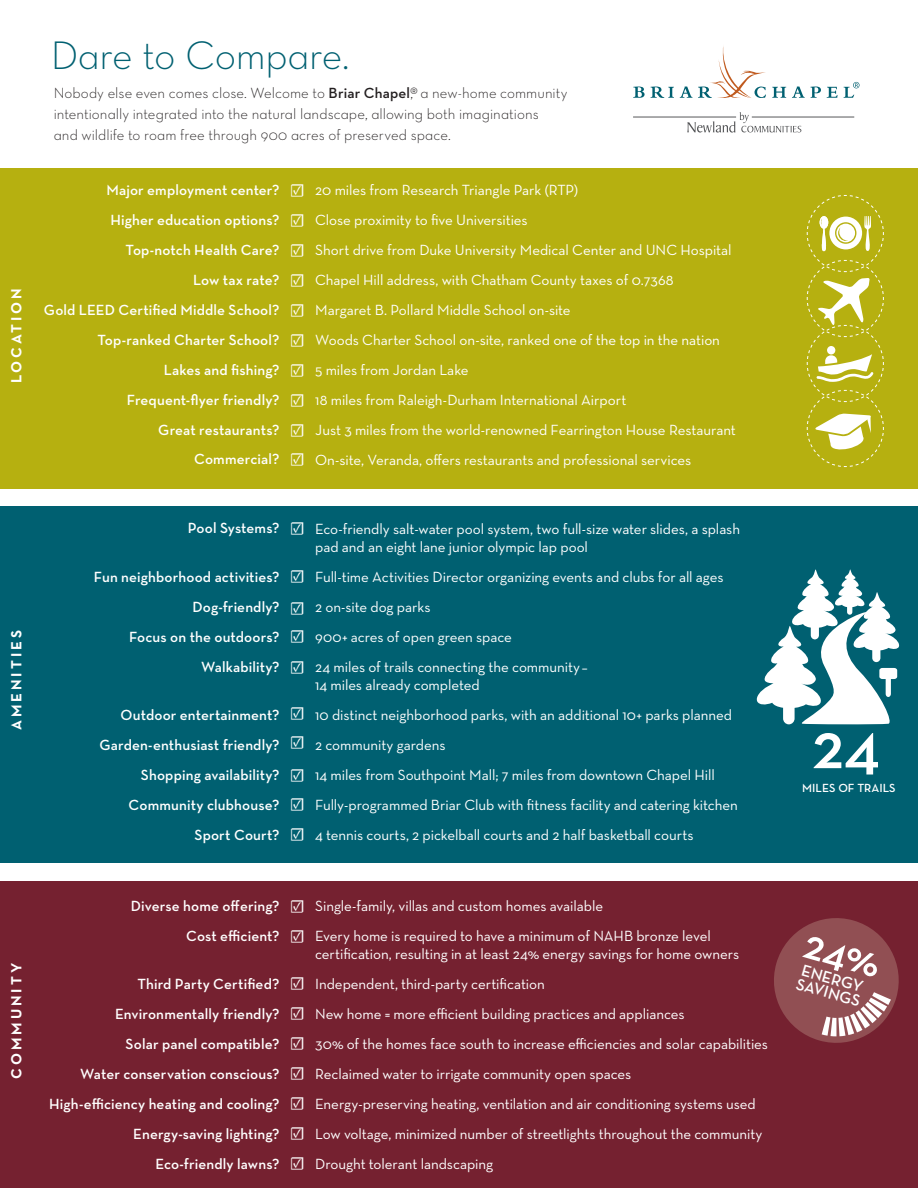
<style>
.page{position:relative;width:918px;height:1188px;background:#fff}
.page>*{position:absolute;margin:0;border:0;box-sizing:border-box;transform-origin:0 0}
.t1{font:600 67.5px "Neutraface Text";color:#fff}
.t2{font:40.5px "Neutraface Text Light Alt";letter-spacing:-.015em;color:#006071}
.t3{font:18px "Minion Pro";color:#fff}
.t4{font:600 16.5px "Neutraface Text";color:#fff}
.t5{font:15px/18px "Neutraface Text";letter-spacing:-.005em;color:#fff}
.t6{font:600 15px "Neutraface Text";letter-spacing:.01em;color:#fff}
.t7{font:15px/21px "Neutraface Text Light Alt";color:#231f20}
.t8{font:700 15px "Neutraface Text";letter-spacing:.2em;color:#fff}
.t9{font:600 12px "Neutraface Text";color:#fff}
.s1{font-family:"Neutraface Text";font-weight:600}
</style>
<div class="page">
<div style="left:0;top:881px;width:918px;height:307px;background:#752130"></div>
<div style="left:0;top:507px;width:918px;height:356px;background:#006071"></div>
<svg style="left:756px;top:569px;width:144px;height:156px"></svg>
<div style="left:0;top:169px;width:918px;height:320px;background:#b6b010"></div>
<svg style="left:687px;top:112px;width:114px;height:21px"></svg>
<hr style="left:752px;top:117px;width:102px;height:1px;background:#57585a">
<hr style="left:633px;top:117px;width:103px;height:1px;background:#57585a">
<svg style="left:633px;top:87px;width:12px;height:11px"></svg>
<svg style="left:651px;top:87px;width:23px;height:11px"></svg>
<svg style="left:680px;top:87px;width:12px;height:11px"></svg>
<svg style="left:772px;top:87px;width:14px;height:11px"></svg>
<svg style="left:792px;top:87px;width:13px;height:11px"></svg>
<svg style="left:811px;top:87px;width:10px;height:11px"></svg>
<svg style="left:827px;top:87px;width:11px;height:11px"></svg>
<svg style="left:698px;top:46px;width:68px;height:52px"></svg>
<svg style="left:844px;top:82px;width:16px;height:16px"></svg>
<svg style="left:806px;top:195px;width:78px;height:272px"></svg>
<svg style="left:774px;top:918px;width:125px;height:125px"></svg>
<p class="t8" style="left:7px;top:383px;width:97px;rotate:-90deg">LOCATION</p>
<p class="t8" style="left:7px;top:730px;width:102px;rotate:-90deg">AMENITIES</p>
<p class="t8" style="left:7px;top:1079px;width:117px;rotate:-90deg">COMMUNITY</p>
<p class="t2" style="left:51px;top:30px;width:300px">Dare to Compare.</p>
<p class="t7" style="left:54px;top:82px;width:515px">Nobody else even comes close. Welcome to <span class="s1">Briar Chapel</span>®, a new-home community intentionally integrated into the natural landscape, allowing both imaginations<br>and wildlife to roam free through 900 acres of preserved space.</p>
<p class="t6" style="left:106px;top:181px;width:175px">Major employment center?</p>
<p class="t6" style="left:110px;top:211px;width:171px">Higher education options?</p>
<p class="t6" style="left:125px;top:241px;width:156px">Top-notch Health Care?</p>
<p class="t6" style="left:193px;top:271px;width:88px">Low tax rate?</p>
<p class="t6" style="left:44px;top:301px;width:237px">Gold LEED Certified Middle School?</p>
<p class="t6" style="left:97px;top:331px;width:184px">Top-ranked Charter School?</p>
<p class="t6" style="left:164px;top:361px;width:117px">Lakes and fishing?</p>
<p class="t6" style="left:127px;top:391px;width:154px">Frequent-flyer friendly?</p>
<p class="t6" style="left:158px;top:421px;width:123px">Great restaurants?</p>
<p class="t3" style="left:290px;top:179px;width:17px">☑</p>
<p class="t3" style="left:290px;top:209px;width:17px">☑</p>
<p class="t3" style="left:290px;top:238px;width:17px">☑</p>
<p class="t3" style="left:290px;top:268px;width:17px">☑</p>
<p class="t3" style="left:290px;top:298px;width:17px">☑</p>
<p class="t3" style="left:290px;top:328px;width:17px">☑</p>
<p class="t3" style="left:290px;top:358px;width:17px">☑</p>
<p class="t3" style="left:290px;top:388px;width:17px">☑</p>
<p class="t3" style="left:290px;top:418px;width:17px">☑</p>
<p class="t5" style="left:315px;top:181px;width:265px">20 miles from Research Triangle Park (RTP)</p>
<p class="t5" style="left:315px;top:211px;width:214px">Close proximity to five Universities</p>
<p class="t5" style="left:315px;top:241px;width:418px">Short drive from Duke University Medical Center and UNC Hospital</p>
<p class="t5" style="left:315px;top:271px;width:360px">Chapel Hill address, with Chatham County taxes of 0.7368</p>
<p class="t5" style="left:315px;top:301px;width:257px">Margaret B. Pollard Middle School on-site</p>
<p class="t5" style="left:315px;top:331px;width:406px">Woods Charter School on-site, ranked one of the top in the nation</p>
<p class="t5" style="left:315px;top:361px;width:155px">5 miles from Jordan Lake</p>
<p class="t5" style="left:315px;top:391px;width:313px">18 miles from Raleigh-Durham International Airport</p>
<p class="t5" style="left:315px;top:421px;width:422px">Just 3 miles from the world-renowned Fearrington House Restaurant</p>
<p class="t6" style="left:194px;top:449px;width:87px">Commercial?</p>
<p class="t3" style="left:290px;top:447px;width:17px">☑</p>
<p class="t5" style="left:315px;top:451px;width:378px">On-site, Veranda, offers restaurants and professional services</p>
<p class="t6" style="left:188px;top:518px;width:93px">Pool Systems?</p>
<p class="t6" style="left:94px;top:568px;width:187px">Fun neighborhood activities?</p>
<p class="t6" style="left:193px;top:598px;width:88px">Dog-friendly?</p>
<p class="t6" style="left:129px;top:628px;width:152px">Focus on the outdoors?</p>
<p class="t6" style="left:201px;top:658px;width:80px">Walkability?</p>
<p class="t6" style="left:121px;top:706px;width:160px">Outdoor entertainment?</p>
<p class="t6" style="left:99px;top:736px;width:182px">Garden-enthusiast friendly?</p>
<p class="t6" style="left:141px;top:766px;width:140px">Shopping availability?</p>
<p class="t6" style="left:129px;top:796px;width:152px">Community clubhouse?</p>
<p class="t6" style="left:194px;top:826px;width:87px">Sport Court?</p>
<p class="t3" style="left:290px;top:516px;width:17px">☑</p>
<p class="t3" style="left:290px;top:564px;width:17px">☑</p>
<p class="t3" style="left:290px;top:596px;width:17px">☑</p>
<p class="t3" style="left:290px;top:624px;width:17px">☑</p>
<p class="t3" style="left:290px;top:656px;width:17px">☑</p>
<p class="t3" style="left:290px;top:701px;width:17px">☑</p>
<p class="t3" style="left:290px;top:730px;width:17px">☑</p>
<p class="t3" style="left:290px;top:763px;width:17px">☑</p>
<p class="t3" style="left:290px;top:792px;width:17px">☑</p>
<p class="t3" style="left:290px;top:822px;width:17px">☑</p>
<p class="t5" style="left:315px;top:519px;width:427px">Eco-friendly salt-water pool system, two full-size water slides, a splash pad and an eight lane junior olympic lap pool</p>
<p class="t5" style="left:315px;top:568px;width:410px">Full-time Activities Director organizing events and clubs for all ages</p>
<p class="t5" style="left:315px;top:598px;width:117px">2 on-site dog parks</p>
<p class="t5" style="left:315px;top:628px;width:198px">900+ acres of open green space</p>
<p class="t5" style="left:315px;top:658px;width:274px">24 miles of trails connecting the community–<br>14 miles already completed</p>
<p class="t5" style="left:315px;top:706px;width:419px">10 distinct neighborhood parks, with an additional 10+ parks planned</p>
<p class="t5" style="left:315px;top:736px;width:132px">2 community gardens</p>
<p class="t5" style="left:315px;top:766px;width:401px">14 miles from Southpoint Mall; 7 miles from downtown Chapel Hill</p>
<p class="t5" style="left:315px;top:796px;width:424px">Fully-programmed Briar Club with fitness facility and catering kitchen</p>
<p class="t5" style="left:315px;top:826px;width:380px">4 tennis courts, 2 pickelball courts and 2 half basketball courts</p>
<p class="t6" style="left:131px;top:896px;width:150px">Diverse home offering?</p>
<p class="t6" style="left:186px;top:926px;width:95px">Cost efficient?</p>
<p class="t6" style="left:137px;top:974px;width:144px">Third Party Certified?</p>
<p class="t6" style="left:115px;top:1004px;width:166px">Environmentally friendly?</p>
<p class="t6" style="left:126px;top:1034px;width:155px">Solar panel compatible?</p>
<p class="t6" style="left:80px;top:1064px;width:201px">Water conservation conscious?</p>
<p class="t6" style="left:49px;top:1094px;width:232px">High-efficiency heating and cooling?</p>
<p class="t6" style="left:133px;top:1124px;width:148px">Energy-saving lighting?</p>
<p class="t6" style="left:155px;top:1154px;width:126px">Eco-friendly lawns?</p>
<p class="t3" style="left:290px;top:895px;width:17px">☑</p>
<p class="t3" style="left:290px;top:925px;width:17px">☑</p>
<p class="t3" style="left:290px;top:971px;width:17px">☑</p>
<p class="t3" style="left:290px;top:1001px;width:17px">☑</p>
<p class="t3" style="left:290px;top:1031px;width:17px">☑</p>
<p class="t3" style="left:290px;top:1061px;width:17px">☑</p>
<p class="t3" style="left:290px;top:1091px;width:17px">☑</p>
<p class="t3" style="left:290px;top:1121px;width:17px">☑</p>
<p class="t3" style="left:290px;top:1151px;width:17px">☑</p>
<p class="t5" style="left:315px;top:896px;width:290px">Single-family, villas and custom homes available</p>
<p class="t5" style="left:315px;top:926px;width:397px">Every home is required to have a minimum of NAHB bronze level</p>
<p class="t5" style="left:315px;top:944px;width:426px">certification, resulting in at least 24% energy savings for home owners</p>
<p class="t5" style="left:315px;top:974px;width:231px">Independent, third-party certification</p>
<p class="t5" style="left:315px;top:1004px;width:371px">New home = more efficient building practices and appliances</p>
<p class="t5" style="left:315px;top:1034px;width:454px">30% of the homes face south to increase efficiencies and solar capabilities</p>
<p class="t5" style="left:315px;top:1064px;width:318px">Reclaimed water to irrigate community open spaces</p>
<p class="t5" style="left:315px;top:1094px;width:442px">Energy-preserving heating, ventilation and air conditioning systems used</p>
<p class="t5" style="left:315px;top:1124px;width:449px">Low voltage, minimized number of streetlights throughout the community</p>
<p class="t5" style="left:315px;top:1154px;width:180px">Drought tolerant landscaping</p>
<p class="t1" style="left:812px;top:703px;width:70px">24</p>
<p class="t9" style="left:802px;top:781px;width:95px">MILES OF TRAILS</p>
<p class="t4" style="left:805px;top:960px;width:65px;rotate:16deg">ENERGY</p>
<p class="t4" style="left:800px;top:973px;width:67px;rotate:16deg">SAVINGS</p>
</div>
